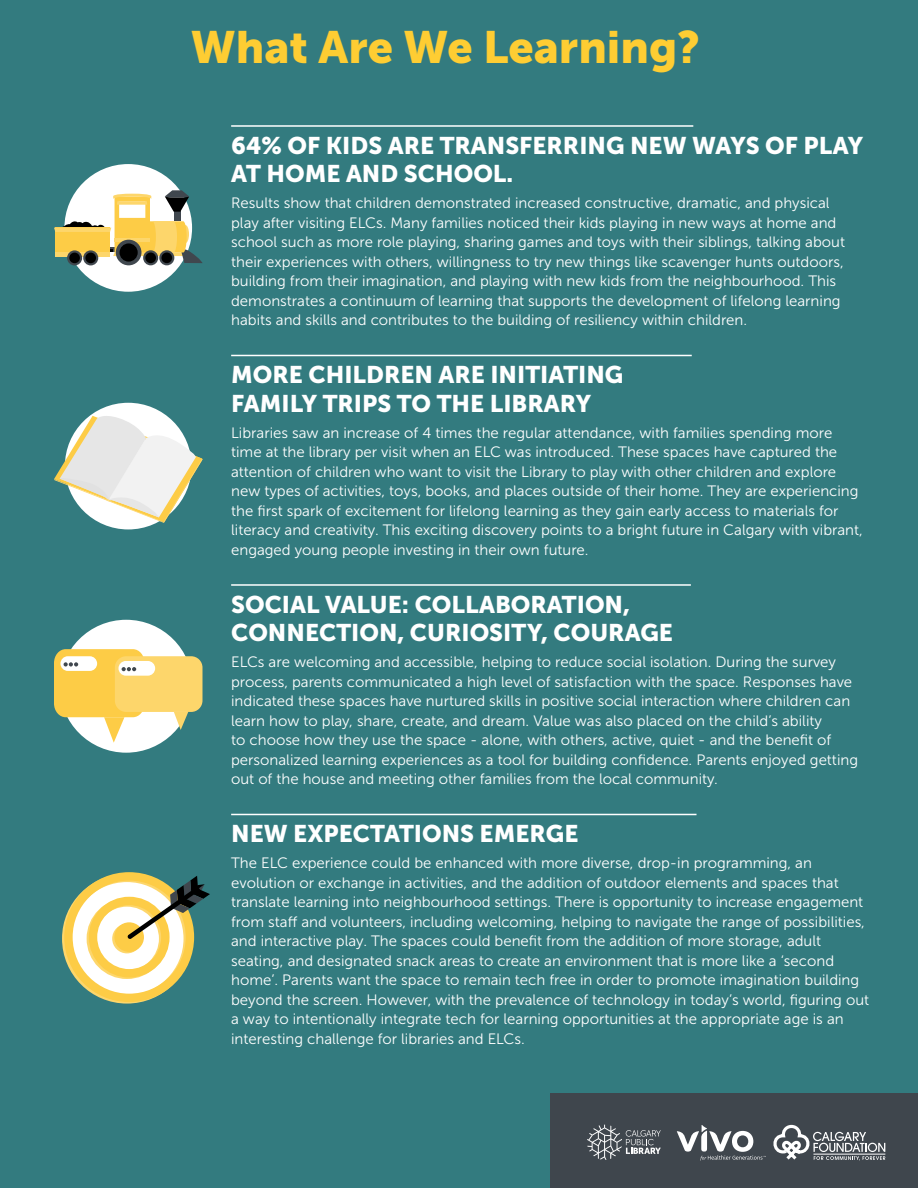
<style>
.page{position:relative;width:918px;height:1188px;background:#337b7f}
.page>*{position:absolute;margin:0;border:0;box-sizing:border-box;transform-origin:0 0}
.t1{font:45px "Museo Sans 900";color:#fecd33}
.Heading{font:24px/28.5px "Museo Sans 900";color:#fff}
.t2{font:15px/19.5px "Museo Sans 300";color:#fff}
</style>
<div class="page">
<div style="left:551px;top:1093px;width:367px;height:95px;background:#3f464d"></div>
<svg style="left:587px;top:1125px;width:74px;height:35px"></svg>
<svg style="left:677px;top:1125px;width:89px;height:35px"></svg>
<svg style="left:773px;top:1125px;width:112px;height:35px"></svg>
<hr style="left:231px;top:125px;width:462px;height:2px;background:#fff">
<hr style="left:231px;top:355px;width:461px;height:1px;background:#fff">
<hr style="left:231px;top:814px;width:466px;height:1px;background:#fff">
<hr style="left:231px;top:584px;width:460px;height:2px;background:#fff">
<div style="left:64px;top:164px;width:128px;height:128px;background:#fff;border-radius:50%"></div>
<div style="left:116px;top:240px;width:25px;height:25px;background:#40474e;border-radius:50%"></div>
<div style="left:159px;top:250px;width:15px;height:15px;background:#40474e;border-radius:50%"></div>
<div style="left:143px;top:250px;width:15px;height:15px;background:#40474e;border-radius:50%"></div>
<svg style="left:83px;top:250px;width:15px;height:15px"></svg>
<svg style="left:67px;top:250px;width:15px;height:15px"></svg>
<svg style="left:54px;top:190px;width:148px;height:73px"></svg>
<div style="left:65px;top:403px;width:127px;height:126px;background:#fff;border-radius:50%"></div>
<svg style="left:54px;top:413px;width:148px;height:110px"></svg>
<div style="left:60px;top:620px;width:133px;height:133px;background:#fff;border-radius:50%"></div>
<div style="left:115px;top:656px;width:87px;height:56px;background:#fdd66b;border-radius:11px"></div>
<svg style="left:174px;top:712px;width:14px;height:18px"></svg>
<div style="left:119px;top:661px;width:36px;height:15px;background:#fff;border-radius:7px"></div>
<svg style="left:54px;top:649px;width:91px;height:94px"></svg>
<svg style="left:67px;top:874px;width:126px;height:127px;background:#fef2d2"></svg>
<div style="left:62px;top:874px;width:130px;height:130px;border:8px solid #fdd66b;border-radius:50%"></div>
<div style="left:87px;top:898px;width:80px;height:81px;border:8px solid #fdd66b;border-radius:50%"></div>
<svg style="left:112px;top:924px;width:30px;height:29px"></svg>
<div style="left:64px;top:872px;width:130px;height:130px;border:8px solid #fdcc46;border-radius:50%"></div>
<div style="left:89px;top:897px;width:81px;height:81px;border:8px solid #fdcc46;border-radius:50%"></div>
<div style="left:114px;top:922px;width:30px;height:30px;background:#fdcc46;border-radius:50%"></div>
<svg style="left:127px;top:876px;width:83px;height:63px"></svg>
<p class="t1" style="left:191px;top:22px;width:511px">What Are We Learning?</p>
<p class="Heading" style="left:231px;top:131px;width:633px">64% OF KIDS ARE TRANSFERRING NEW WAYS OF PLAY<br>AT HOME AND SCHOOL.</p>
<p class="t2" style="left:231px;top:194px;width:615px">Results show that children demonstrated increased constructive, dramatic, and physical play after visiting ELCs. Many families noticed their kids playing in new ways at home and school such as more role playing, sharing games and toys with their siblings, talking about their experiences with others, willingness to try new things like scavenger hunts outdoors, building from their imagination, and playing with new kids from the neighbourhood. This demonstrates a continuum of learning that supports the development of lifelong learning habits and skills and contributes to the building of resiliency within children.</p>
<p class="Heading" style="left:231px;top:360px;width:394px">MORE CHILDREN ARE INITIATING</p>
<p class="Heading" style="left:231px;top:389px;width:361px">FAMILY TRIPS TO THE LIBRARY</p>
<p class="t2" style="left:231px;top:423px;width:633px">Libraries saw an increase of 4 times the regular attendance, with families spending more time at the library per visit when an ELC was introduced. These spaces have captured the attention of children who want to visit the Library to play with other children and explore new types of activities, toys, books, and places outside of their home. They are experiencing the first spark of excitement for lifelong learning as they gain early access to materials for literacy and creativity. This exciting discovery points to a bright future in Calgary with vibrant, engaged young people investing in their own future.</p>
<p class="Heading" style="left:231px;top:590px;width:400px">SOCIAL VALUE: COLLABORATION,</p>
<p class="Heading" style="left:231px;top:618px;width:443px">CONNECTION, CURIOSITY, COURAGE</p>
<p class="t2" style="left:231px;top:653px;width:628px">ELCs are welcoming and accessible, helping to reduce social isolation. During the survey process, parents communicated a high level of satisfaction with the space. Responses have indicated these spaces have nurtured skills in positive social interaction where children can learn how to play, share, create, and dream. Value was also placed on the child’s ability<br>to choose how they use the space - alone, with others, active, quiet - and the benefit of personalized learning experiences as a tool for building confidence. Parents enjoyed getting out of the house and meeting other families from the local community.</p>
<p class="Heading" style="left:231px;top:819px;width:349px">NEW EXPECTATIONS EMERGE</p>
<p class="t2" style="left:231px;top:854px;width:640px">The ELC experience could be enhanced with more diverse, drop-in programming, an evolution or exchange in activities, and the addition of outdoor elements and spaces that translate learning into neighbourhood settings. There is opportunity to increase engagement from staff and volunteers, including welcoming, helping to navigate the range of possibilities, and interactive play. The spaces could benefit from the addition of more storage, adult seating, and designated snack areas to create an environment that is more like a ‘second home’. Parents want the space to remain tech free in order to promote imagination building beyond the screen. However, with the prevalence of technology in today’s world, figuring out a way to intentionally integrate tech for learning opportunities at the appropriate age is an interesting challenge for libraries and ELCs.</p>
</div>
